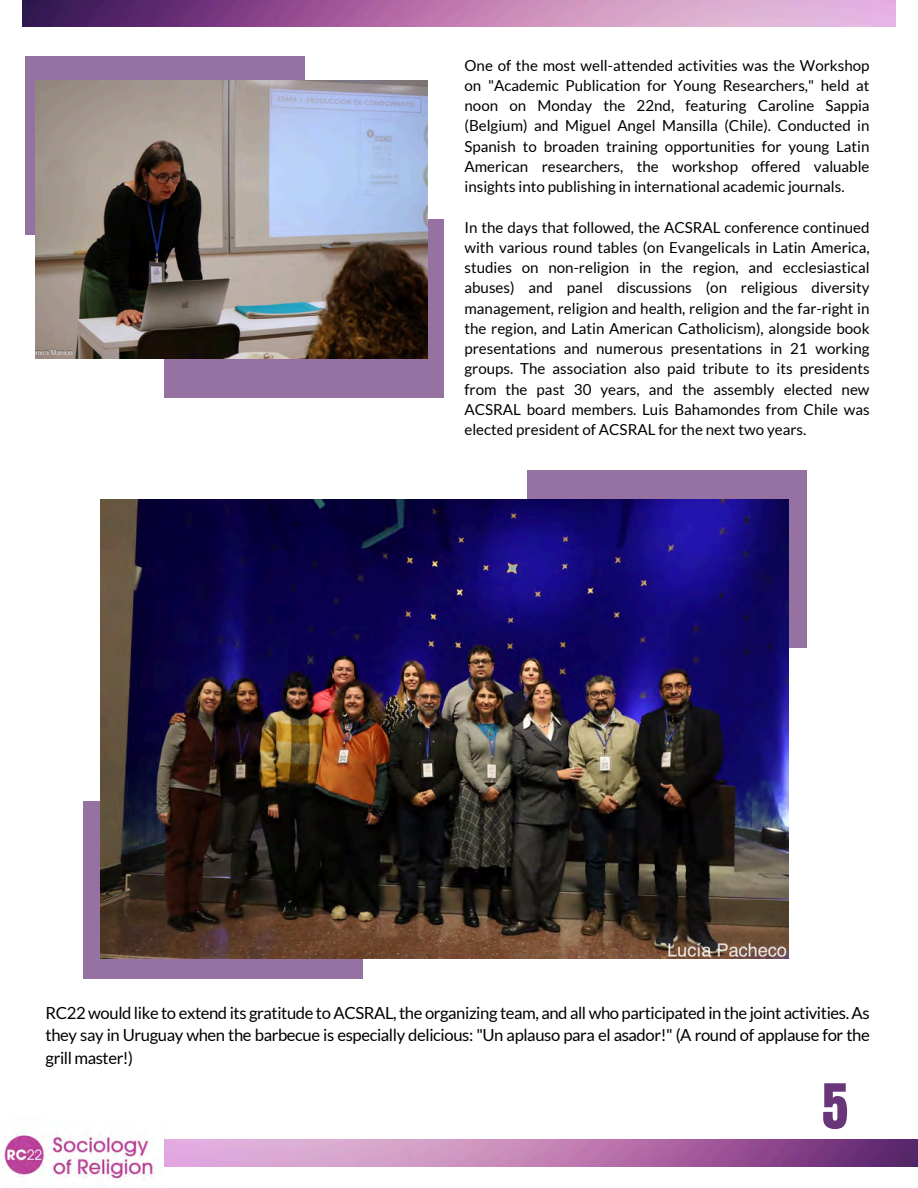
<style>
.page{position:relative;width:918px;height:1188px;background:#fff}
.page>*{position:absolute;margin:0;border:0;box-sizing:border-box;transform-origin:0 0}
.t1{font:52.5px "Anton";color:#6a367a}
.t2{font:16.65px/22.5px "Lato";letter-spacing:-.025em;color:#000;text-align:justify}
.t3{font:15.15px/20.2px "Lato";color:#000;text-align:justify}
</style>
<div class="page">
<img style="left:2px;top:1133px;width:163px;height:47px">
<img style="left:165px;top:1140px;width:753px;height:27px">
<img style="left:23px;top:0;width:872px;height:26px">
<div style="left:165px;top:219px;width:279px;height:178px;background:#9672a2"></div>
<div style="left:25px;top:56px;width:279px;height:178px;background:#9672a2"></div>
<img style="left:35px;top:81px;width:393px;height:277px">
<div style="left:527px;top:470px;width:280px;height:178px;background:#9672a2"></div>
<div style="left:83px;top:801px;width:280px;height:178px;background:#9672a2"></div>
<img style="left:100px;top:500px;width:689px;height:459px">
<p class="t3" style="left:465px;top:55px;width:407px">One of the most well-attended activities was the Workshop on "Academic Publication for Young Researchers," held at noon on Monday the 22nd, featuring Caroline Sappia (Belgium) and Miguel Angel Mansilla (Chile). Conducted in Spanish to broaden training opportunities for young Latin American researchers, the workshop offered valuable insights into publishing in international academic journals.</p>
<p class="t3" style="left:465px;top:217px;width:407px">In the days that followed, the ACSRAL conference continued with various round tables (on Evangelicals in Latin America, studies on non-religion in the region, and ecclesiastical abuses) and panel discussions (on religious diversity management, religion and health, religion and the far-right in the region, and Latin American Catholicism), alongside book presentations and numerous presentations in 21 working groups. The association also paid tribute to its presidents from the past 30 years, and the assembly elected new ACSRAL board members. Luis Bahamondes from Chile was elected president of ACSRAL for the next two years.</p>
<p class="t2" style="left:46px;top:1001px;width:826px">RC22 would like to extend its gratitude to ACSRAL, the organizing team, and all who participated in the joint activities. As they say in Uruguay when the barbecue is especially delicious: "Un aplauso para el asador!" (A round of applause for the grill master!)</p>
<p class="t1" style="left:822px;top:1069px;width:27px">5</p>
</div>
